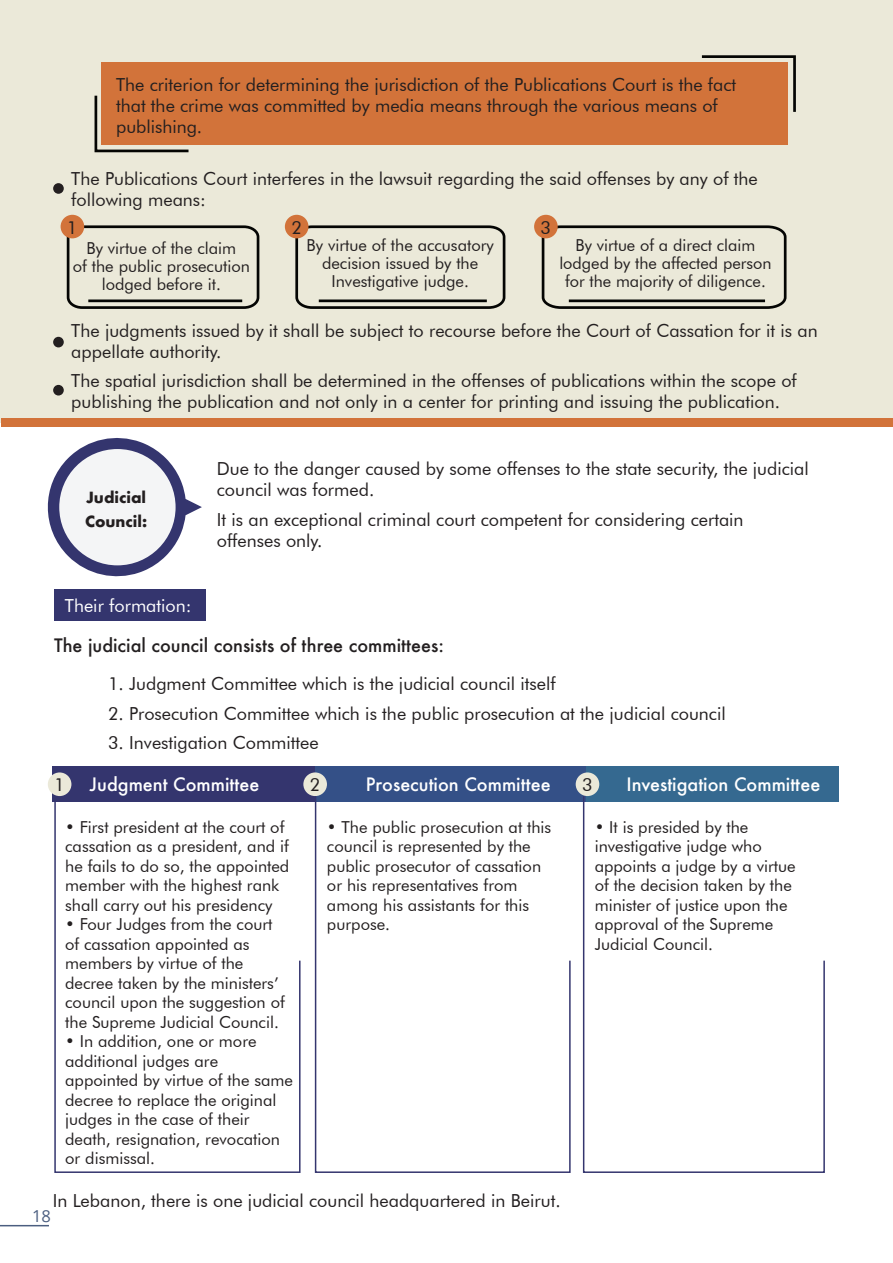
<style>
.page{position:relative;width:893px;height:1263px;background:#fff}
.page>*{position:absolute;margin:0;border:0;box-sizing:border-box;transform-origin:0 0}
.t1{font:18px/21px "Futura BT";color:#231f20}
.t2{font:500 18px "Futura";color:#fff}
.t3{font:500 18px "Futura";color:#231f20}
.t4{font:18px "Futura BT";color:#fff}
.t5{font:16.5px/19.5px "Futura BT";color:#231f20}
.t6{font:16.5px "Open Sans";color:#4b5e80}
.t7{font:700 15px/24px "Futura";color:#231f20}
</style>
<div class="page">
<hr style="left:0;top:1225px;width:49px;height:1px;background:#4b5e80">
<div style="left:0;top:0;width:893px;height:422px;background:#ebe9d9"></div>
<div style="left:54px;top:589px;width:151px;height:32px;background:#34356e"></div>
<svg style="left:47px;top:438px;width:155px;height:139px"></svg>
<div style="left:59px;top:449px;width:117px;height:116px;background:#f4f5f6;border-radius:50%"></div>
<div style="left:1px;top:418px;width:892px;height:9px;background:#d2733a"></div>
<div style="left:53px;top:183px;width:11px;height:11px;background:#231f20;border-radius:50%"></div>
<div style="left:53px;top:337px;width:11px;height:10px;background:#231f20;border-radius:50%"></div>
<div style="left:53px;top:385px;width:11px;height:10px;background:#231f20;border-radius:50%"></div>
<svg style="left:65px;top:225px;width:195px;height:84px"></svg>
<div style="left:61px;top:215px;width:23px;height:23px;background:#d2733a;border-radius:50%"></div>
<svg style="left:294px;top:224px;width:212px;height:85px"></svg>
<div style="left:285px;top:215px;width:23px;height:23px;background:#d2733a;border-radius:50%"></div>
<svg style="left:540px;top:225px;width:247px;height:84px"></svg>
<div style="left:534px;top:215px;width:24px;height:23px;background:#d2733a;border-radius:50%"></div>
<div style="left:101px;top:63px;width:686px;height:82px;background:#d2733a"></div>
<div style="left:53px;top:766px;width:262px;height:36px;background:#34356e"></div>
<div style="left:315px;top:766px;width:271px;height:36px;background:#345087"></div>
<div style="left:586px;top:766px;width:253px;height:36px;background:#356990"></div>
<div style="left:48px;top:772px;width:23px;height:24px;background:#ebe9d9;border-radius:50%"></div>
<div style="left:303px;top:772px;width:24px;height:24px;background:#ebe9d9;border-radius:50%"></div>
<div style="left:576px;top:772px;width:23px;height:24px;background:#ebe9d9;border-radius:50%"></div>
<svg style="left:54px;top:794px;width:247px;height:379px"></svg>
<svg style="left:314px;top:794px;width:257px;height:379px"></svg>
<svg style="left:582px;top:794px;width:243px;height:379px"></svg>
<svg style="left:94px;top:95px;width:95px;height:58px"></svg>
<svg style="left:699px;top:55px;width:97px;height:60px"></svg>
<p class="t1" style="left:116px;top:74px;width:621px">The criterion for determining the jurisdiction of the Publications Court is the fact that the crime was committed by media means through the various means of publishing.</p>
<p class="t1" style="left:71px;top:168px;width:688px">The Publications Court interferes in the lawsuit regarding the said offenses by any of the following means:</p>
<p class="t1" style="left:67px;top:217px;width:12px">1</p>
<p class="t5" style="left:73px;top:239px;width:179px;line-height:18px;text-align:center">By virtue of the claim<br>of the public prosecution lodged before it.</p>
<p class="t1" style="left:291px;top:217px;width:12px">2</p>
<p class="t5" style="left:307px;top:236px;width:189px;line-height:18px;text-align:center">By virtue of the accusatory decision issued by the<br>Investigative judge.</p>
<p class="t1" style="left:541px;top:217px;width:12px">3</p>
<p class="t5" style="left:559px;top:236px;width:214px;line-height:18px;text-align:center">By virtue of a direct claim lodged by the affected person for the majority of diligence.</p>
<p class="t1" style="left:71px;top:320px;width:748px">The judgments issued by it shall be subject to recourse before the Court of Cassation for it is an appellate authority.</p>
<p class="t1" style="left:71px;top:370px;width:727px">The spatial jurisdiction shall be determined in the offenses of publications within the scope of publishing the publication and not only in a center for printing and issuing the publication.</p>
<p class="t7" style="left:85px;top:485px;width:64px">Judicial<br>Council:</p>
<p class="t4" style="left:65px;top:595px;width:128px">Their formation:</p>
<p class="t1" style="left:217px;top:458px;width:593px">Due to the danger caused by some offenses to the state security, the judicial council was formed.</p>
<p class="t1" style="left:217px;top:508px;width:528px">It is an exceptional criminal court competent for considering certain offenses only.</p>
<p class="t3" style="left:54px;top:633px;width:391px">The judicial council consists of three committees:</p>
<p class="t1" style="left:108px;top:673px;width:449px">1. Judgment Committee which is the judicial council itself</p>
<p class="t1" style="left:108px;top:703px;width:619px">2. Prosecution Committee which is the public prosecution at the judicial council</p>
<p class="t1" style="left:108px;top:732px;width:212px">3. Investigation Committee</p>
<p class="t1" style="left:54px;top:774px;width:12px">1</p>
<p class="t2" style="left:90px;top:771px;width:171px">Judgment Committee</p>
<p class="t1" style="left:310px;top:774px;width:12px">2</p>
<p class="t2" style="left:366px;top:771px;width:186px">Prosecution Committee</p>
<p class="t1" style="left:582px;top:774px;width:12px">3</p>
<p class="t2" style="left:626px;top:771px;width:195px">Investigation Committee</p>
<p class="t5" style="left:65px;top:817px;width:226px">• First president at the court of cassation as a president, and if he fails to do so, the appointed member with the highest rank shall carry out his presidency</p>
<p class="t5" style="left:65px;top:914px;width:221px">• Four Judges from the court of cassation appointed as members by virtue of the decree taken by the ministers’ council upon the suggestion of the Supreme Judicial Council.</p>
<p class="t5" style="left:65px;top:1031px;width:229px">• In addition, one or more additional judges are appointed by virtue of the same decree to replace the original judges in the case of their death, resignation, revocation or dismissal.</p>
<p class="t5" style="left:327px;top:817px;width:226px">• The public prosecution at this council is represented by the public prosecutor of cassation or his representatives from among his assistants for this purpose.</p>
<p class="t5" style="left:595px;top:817px;width:202px">• It is presided by the investigative judge who appoints a judge by a virtue of the decision taken by the minister of justice upon the approval of the Supreme<br>Judicial Council.</p>
<p class="t1" style="left:53px;top:1189px;width:509px">In Lebanon, there is one judicial council headquartered in Beirut.</p>
<p class="t6" style="left:32px;top:1205px;width:20px">18</p>
</div>
